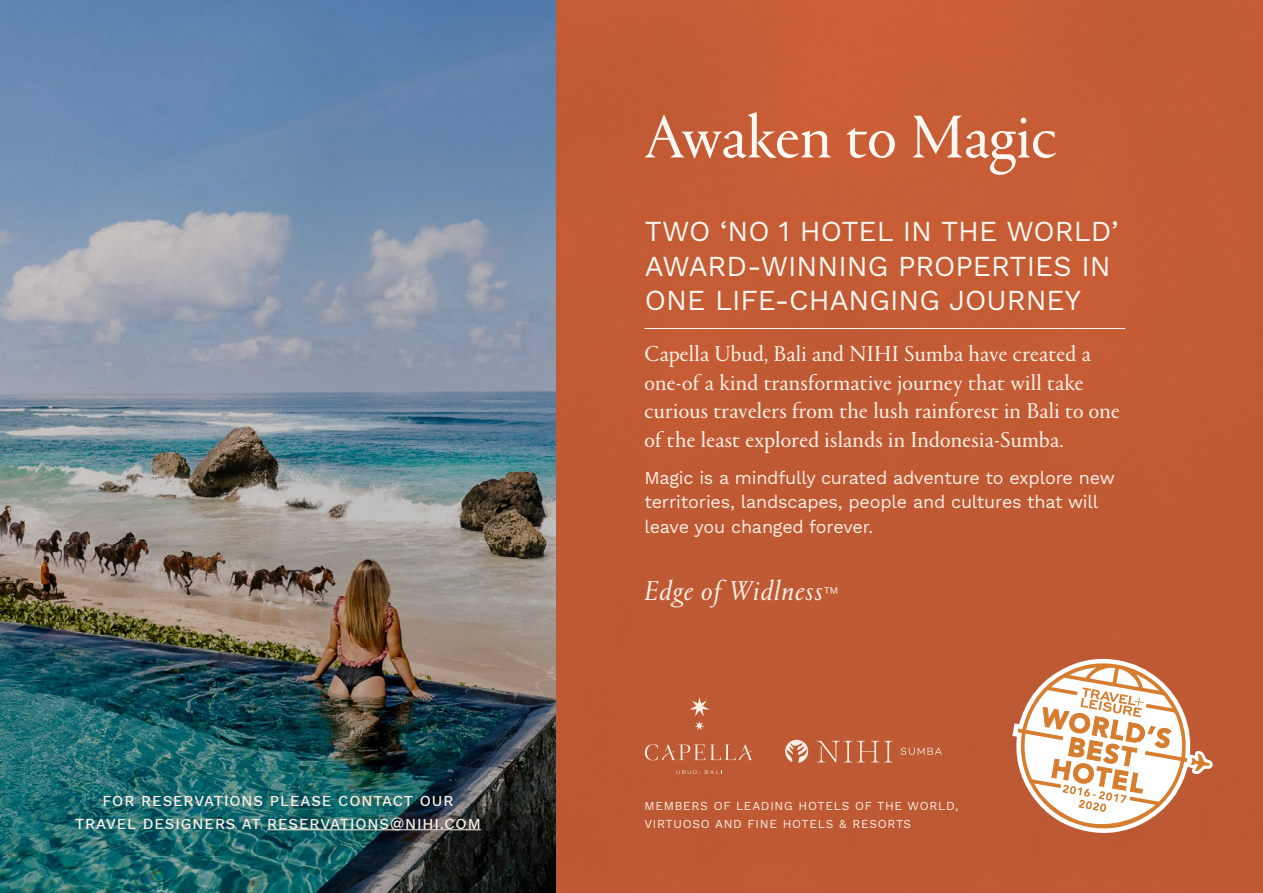
<style>
.page{position:relative;width:1263px;height:893px;background:#fff}
.page>*{position:absolute;margin:0;border:0;box-sizing:border-box;transform-origin:0 0}
.t1{font:63px "Portrait";letter-spacing:-.005em;color:#fdf8f2}
.t2{font:28.5px/34.2px "Work Sans";color:#fdf8f2}
.t3{font:italic 28.5px "Portrait";letter-spacing:.04em;color:#fcf0e5}
.t4{font:22.5px/28.5px "Portrait";letter-spacing:.01em;color:#fcf0e5}
.t5{font:18px/24.8px "Work Sans";letter-spacing:-.01em;color:#fcf0e5}
.t6{font:500 15px/22.5px "Work Sans";letter-spacing:.06em;color:#fcf0e5;text-align:center}
.t7{font:12px/18px "Work Sans";letter-spacing:.06em;color:#fcf0e5}
.s1{font-family:"Work Sans";font-weight:300;font-style:normal;font-size:19.5px}
</style>
<div class="page">
<img style="left:0;top:0;width:1263px;height:893px">
<hr style="left:645px;top:328px;width:480px;height:1px;background:#fdf8f2">
<svg style="left:1007px;top:652px;width:210px;height:188px"></svg>
<svg style="left:689px;top:697px;width:21px;height:33px"></svg>
<svg style="left:676px;top:770px;width:46px;height:4px"></svg>
<svg style="left:645px;top:744px;width:108px;height:16px;background:#c77150"></svg>
<svg style="left:817px;top:741px;width:76px;height:21px;background:#c87251"></svg>
<svg style="left:785px;top:739px;width:23px;height:24px"></svg>
<svg style="left:901px;top:747px;width:41px;height:8px"></svg>
<hr style="left:267px;top:829px;width:214px;height:1px;background:#fcf0e5">
<p class="t6" style="left:75px;top:789px;width:407px">FOR RESERVATIONS PLEASE CONTACT OUR<br>TRAVEL DESIGNERS AT RESERVATIONS@NIHI.COM</p>
<h1 class="t1" style="left:645px;top:95px;width:414px">Awaken to Magic</h1>
<p class="t2" style="left:645px;top:213px;width:475px">TWO ‘NO 1 HOTEL IN THE WORLD’<br>AWARD-WINNING PROPERTIES IN<br>ONE LIFE-CHANGING JOURNEY</p>
<p class="t4" style="left:644px;top:339px;width:477px">Capella Ubud, Bali and NIHI Sumba have created a one-of a kind transformative journey that will take curious travelers from the lush rainforest in Bali to one of the least explored islands in Indonesia-Sumba.</p>
<p class="t5" style="left:644px;top:464px;width:472px">Magic is a mindfully curated adventure to explore new territories, landscapes, people and cultures that will leave you changed forever.</p>
<p class="t3" style="left:644px;top:571px;width:196px">Edge of Widlness<span class="s1">™</span></p>
<p class="t7" style="left:644px;top:796px;width:315px">MEMBERS OF LEADING HOTELS OF THE WORLD,<br>VIRTUOSO AND FINE HOTELS &amp; RESORTS</p>
</div>
